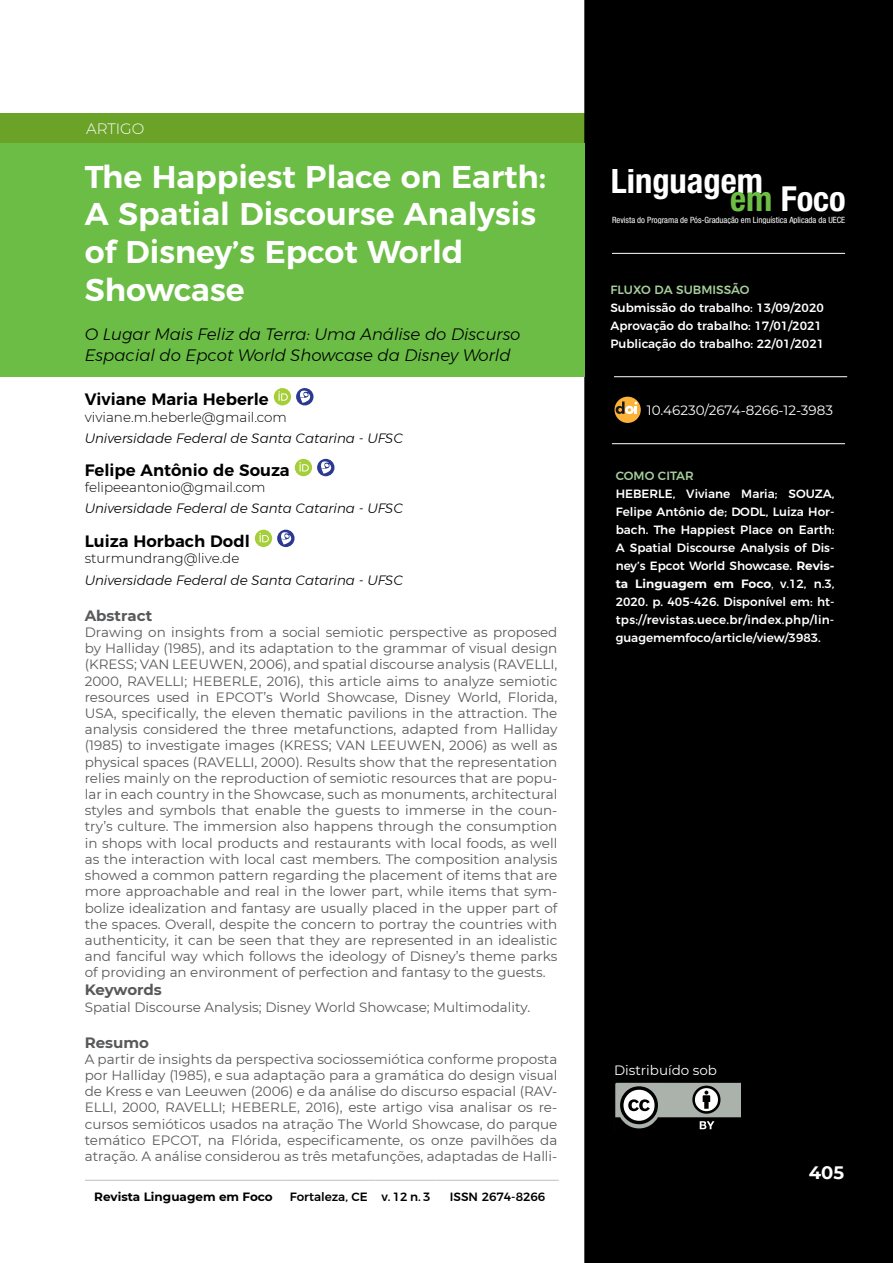
<style>
.page{position:relative;width:893px;height:1263px;background:#fff}
.page>*{position:absolute;margin:0;border:0;box-sizing:border-box;transform-origin:0 0}
.t1{font:700 condensed 34.5px "Helvetica Neue LT Std";color:#fff}
.t2{font:600 31.5px/37.8px "Montserrat";color:#fff}
.t3{font:700 18px "Montserrat";color:#fff}
.t4{font:italic 300 16.5px/21.6px "Montserrat";color:#000}
.t5{font:600 16.5px "Montserrat";color:#000}
.t6{font:700 15px "Montserrat";color:#58595b}
.t7{font:300 15px "Montserrat";color:#fff}
.t8{font:13.5px/16.2px "Montserrat";color:#58595b;text-align:justify}
.t9{font:italic 300 13.5px "Montserrat";color:#000}
.t10{font:300 13.5px "Montserrat";color:#000}
.t11{font:13.5px "Montserrat";color:#fff}
.t12{font:500 12px/18px "Montserrat";color:#fff}
.t13{font:500 12px "Montserrat";color:#000}
.t14{font:500 12px "Montserrat";color:#a4ce9a}
.t15{font:700 12px "Montserrat";color:#000}
.t16{font:condensed 8.7px "Helvetica Neue LT Std";color:#fff}
.s1{color:#6cbe45}
.s2{font-weight:700}
.s3{font-weight:400}
</style>
<div class="page">
<div style="left:0;top:113px;width:584px;height:30px;background:#6ba329"></div>
<div style="left:585px;top:1px;width:307px;height:1261px;background:#000"></div>
<div style="left:584px;top:0;width:309px;height:1263px;border:2px solid #000"></div>
<hr style="left:612px;top:253px;width:233px;height:1px;background:#fff">
<svg style="left:615px;top:1082px;width:125px;height:48px"></svg>
<hr style="left:85px;top:1180px;width:197px;height:1px;background:#bcbec0">
<hr style="left:282px;top:1180px;width:94px;height:1px;background:#bcbec0">
<hr style="left:376px;top:1180px;width:61px;height:1px;background:#bcbec0">
<hr style="left:437px;top:1180px;width:122px;height:1px;background:#bcbec0">
<div style="left:0;top:143px;width:584px;height:233px;background:#6bbd45"></div>
<div style="left:274px;top:388px;width:17px;height:17px;background:#a6ce39;border-radius:50%"></div>
<svg style="left:278px;top:391px;width:10px;height:10px"></svg>
<svg style="left:296px;top:388px;width:17px;height:17px"></svg>
<svg style="left:300px;top:391px;width:10px;height:12px"></svg>
<div style="left:295px;top:459px;width:17px;height:17px;background:#a6ce39;border-radius:50%"></div>
<svg style="left:299px;top:462px;width:10px;height:9px"></svg>
<div style="left:317px;top:459px;width:17px;height:17px;background:#2b3990;border-radius:50%"></div>
<svg style="left:321px;top:461px;width:10px;height:13px"></svg>
<div style="left:255px;top:530px;width:17px;height:17px;background:#a6ce39;border-radius:50%"></div>
<svg style="left:259px;top:533px;width:10px;height:9px"></svg>
<svg style="left:277px;top:530px;width:18px;height:17px"></svg>
<svg style="left:281px;top:532px;width:10px;height:12px"></svg>
<div style="left:614px;top:397px;width:27px;height:26px;background:#fcb238;border-radius:50%"></div>
<svg style="left:616px;top:401px;width:21px;height:13px"></svg>
<hr style="left:614px;top:376px;width:233px;height:1px;background:#fff">
<hr style="left:612px;top:443px;width:233px;height:1px;background:#fff">
<p class="t7" style="left:86px;top:118px;width:60px">ARTIGO</p>
<h2 class="t2" style="left:85px;top:155px;width:463px">The Happiest Place on Earth:<br>A Spatial Discourse Analysis of Disney’s Epcot World<br>Showcase</h2>
<p class="t4" style="left:85px;top:323px;width:437px">O Lugar Mais Feliz da Terra: Uma Análise do Discurso<br>Espacial do Epcot World Showcase da Disney World</p>
<p class="t5" style="left:85px;top:386px;width:186px">Viviane Maria Heberle</p>
<p class="t10" style="left:85px;top:408px;width:204px">viviane.m.heberle@gmail.com</p>
<p class="t9" style="left:85px;top:428px;width:320px">Universidade Federal de Santa Catarina - UFSC</p>
<p class="t5" style="left:85px;top:457px;width:207px">Felipe Antônio de Souza</p>
<p class="t10" style="left:85px;top:478px;width:182px">felipeeantonio@gmail.com</p>
<p class="t9" style="left:85px;top:498px;width:320px">Universidade Federal de Santa Catarina - UFSC</p>
<p class="t5" style="left:85px;top:528px;width:167px">Luiza Horbach Dodl</p>
<p class="t10" style="left:85px;top:549px;width:156px">sturmundrang@live.de</p>
<p class="t9" style="left:85px;top:570px;width:320px">Universidade Federal de Santa Catarina - UFSC</p>
<p class="t6" style="left:85px;top:605px;width:69px">Abstract</p>
<p class="t8" style="left:85px;top:624px;width:474px">Drawing on insights from a social semiotic perspective as proposed by Halliday (1985), and its adaptation to the grammar of visual design (KRESS; VAN LEEUWEN, 2006), and spatial discourse analysis (RAVELLI, 2000, RAVELLI; HEBERLE, 2016), this article aims to analyze semiotic resources used in EPCOT’s World Showcase, Disney World, Florida, USA, specifically, the eleven thematic pavilions in the attraction. The analysis considered the three metafunctions, adapted from Halliday (1985) to investigate images (KRESS; VAN LEEUWEN, 2006) as well as physical spaces (RAVELLI, 2000). Results show that the representation relies mainly on the reproduction of semiotic resources that are popu&shy;lar in each country in the Showcase, such as monuments, architectural styles and symbols that enable the guests to immerse in the coun&shy;try’s culture. The immersion also happens through the consumption in shops with local products and restaurants with local foods, as well as the interaction with local cast members. The composition analysis showed a common pattern regarding the placement of items that are more approachable and real in the lower part, while items that sym&shy;bolize idealization and fantasy are usually placed in the upper part of the spaces. Overall, despite the concern to portray the countries with authenticity, it can be seen that they are represented in an idealistic and fanciful way which follows the ideology of Disney’s theme parks of providing an environment of perfection and fantasy to the guests.</p>
<p class="t6" style="left:85px;top:979px;width:79px">Keywords</p>
<p class="t8" style="left:85px;top:998px;width:447px">Spatial Discourse Analysis; Disney World Showcase; Multimodality.</p>
<p class="t6" style="left:85px;top:1031px;width:66px">Resumo</p>
<p class="t8" style="left:85px;top:1050px;width:474px">A partir de insights da perspectiva sociossemiótica conforme proposta por Halliday (1985), e sua adaptação para a gramática do design visual de Kress e van Leeuwen (2006) e da análise do discurso espacial (RAV-ELLI, 2000, RAVELLI; HEBERLE, 2016), este artigo visa analisar os re&shy;cursos semióticos usados na atração The World Showcase, do parque temático EPCOT, na Flórida, especificamente, os onze pavilhões da atração. A análise considerou as três metafunções, adaptadas de Halli-</p>
<p class="t15" style="left:94px;top:1188px;width:180px">Revista Linguagem em Foco</p>
<p class="t13" style="left:290px;top:1187px;width:142px">Fortaleza, CE v. 12 n. 3</p>
<p class="t13" style="left:450px;top:1187px;width:97px">ISSN 2674-8266</p>
<h1 class="t1" style="left:611px;top:160px;width:154px">Linguagem</h1>
<h1 class="t1" style="left:730px;top:178px;width:117px"><span class="s1">em</span> Foco</h1>
<p class="t16" style="left:612px;top:215px;width:235px">Revista do Programa de Pós-Graduação em Linguística Aplicada da UECE</p>
<p class="t14" style="left:610px;top:280px;width:141px">FLUXO DA SUBMISSÃO</p>
<p class="t12" style="left:610px;top:298px;width:215px">Submissão do trabalho: 13/09/2020<br>Aprovação do trabalho: 17/01/2021<br>Publicação do trabalho: 22/01/2021</p>
<p class="t11" style="left:647px;top:401px;width:188px">10.46230/2674-8266-12-3983</p>
<p class="t14" style="left:616px;top:466px;width:80px">COMO CITAR</p>
<p class="t12" style="left:616px;top:484px;width:220px;text-align:justify">HEBERLE, Viviane Maria; SOUZA, Felipe Antônio de; DODL, Luiza Hor&shy;bach. The Happiest Place on Earth:<br>A Spatial Discourse Analysis of Dis&shy;ney’s Epcot World Showcase. <span class="s2">Revis&shy;ta Linguagem em Foco</span><span class="s3">,</span> v.12, n.3, 2020. p. 405-426. Disponível em: ht&shy;tps://revistas.uece.br/index.php/lin&shy;guagememfoco/article/view/3983.</p>
<p class="t11" style="left:614px;top:1061px;width:105px">Distribuído sob</p>
<h3 class="t3" style="left:809px;top:1159px;width:37px">405</h3>
</div>
